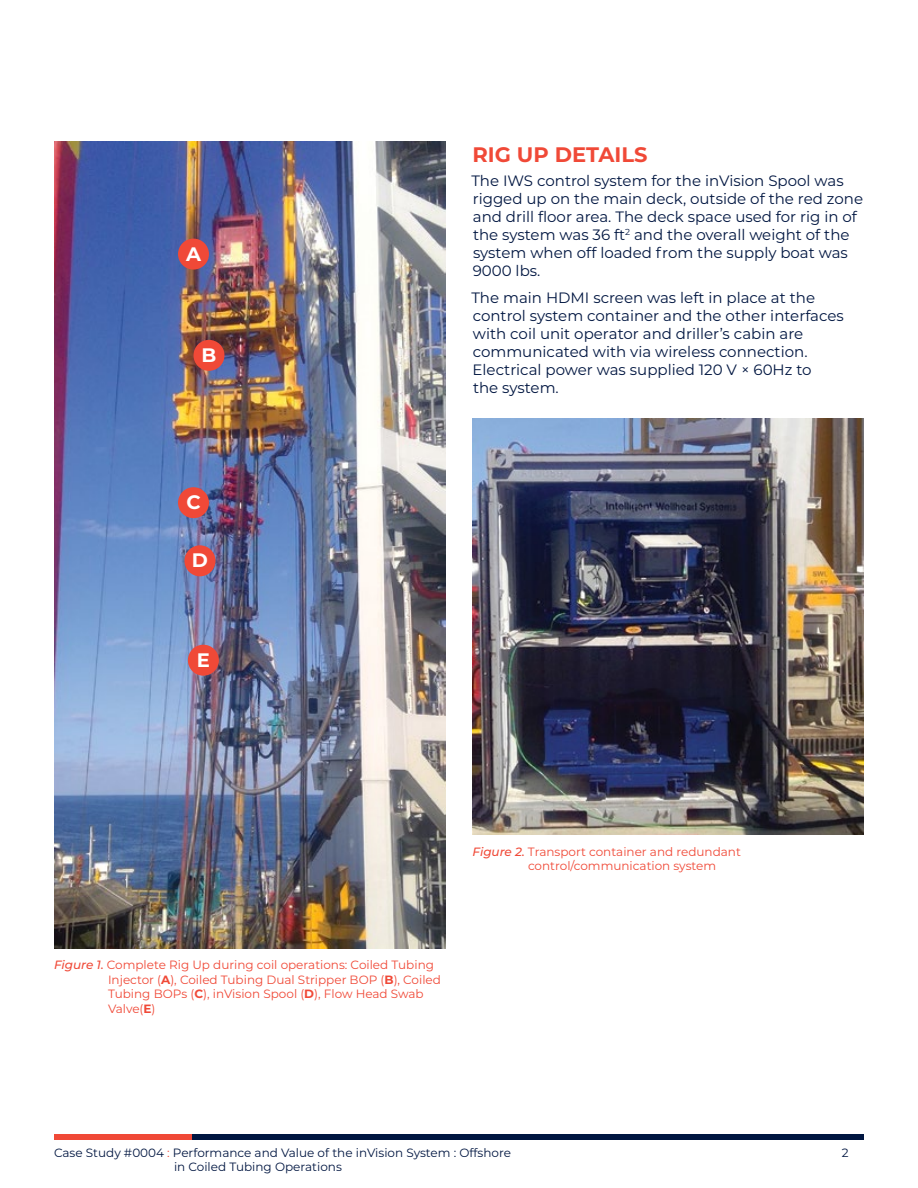
<style>
.page{position:relative;width:918px;height:1188px;background:#fff}
.page>*{position:absolute;margin:0;border:0;box-sizing:border-box;transform-origin:0 0}
.t1{font:700 21px "Montserrat";color:#f04937}
.t2{font:700 19.5px "Montserrat";color:#fff}
.t3{font:15px/18px "Montserrat";color:#001641}
.t4{font:12px/14.4px "Montserrat";color:#f04937}
.t5{font:12px "Montserrat";color:#001641}
.s1{font-weight:500;font-style:italic}
.s2{font-weight:700}
.s3{color:#f04937}
</style>
<div class="page">
<div style="left:191px;top:1134px;width:673px;height:5px;background:#001641"></div>
<div style="left:54px;top:1134px;width:137px;height:5px;background:#f04937"></div>
<img style="left:54px;top:142px;width:392px;height:807px">
<div style="left:178px;top:487px;width:31px;height:31px;background:#f04937;border-radius:50%"></div>
<div style="left:185px;top:545px;width:30px;height:31px;background:#f04937;border-radius:50%"></div>
<div style="left:188px;top:645px;width:31px;height:31px;background:#f04937;border-radius:50%"></div>
<div style="left:178px;top:239px;width:31px;height:31px;background:#f04937;border-radius:50%"></div>
<div style="left:194px;top:340px;width:30px;height:31px;background:#f04937;border-radius:50%"></div>
<img style="left:472px;top:419px;width:392px;height:416px">
<h2 class="t2" style="left:186px;top:240px;width:16px">A</h2>
<h2 class="t2" style="left:202px;top:341px;width:16px">B</h2>
<h2 class="t2" style="left:186px;top:488px;width:16px">C</h2>
<h2 class="t2" style="left:192px;top:547px;width:18px">D</h2>
<h2 class="t2" style="left:197px;top:646px;width:15px">E</h2>
<h1 class="t1" style="left:473px;top:140px;width:176px">RIG UP DETAILS</h1>
<p class="t3" style="left:471px;top:171px;width:393px">The IWS control system for the inVision Spool was rigged up on the main deck, outside of the red zone and drill floor area. The deck space used for rig in of the system was 36 ft<sup>2</sup> and the overall weight of the system when off loaded from the supply boat was 9000 lbs.</p>
<p class="t3" style="left:471px;top:288px;width:374px">The main HDMI screen was left in place at the control system container and the other interfaces with coil unit operator and driller’s cabin are communicated with via wireless connection.<br>Electrical power was supplied 120 V × 60Hz to<br>the system.</p>
<p class="t4" style="left:528px;top:844px;width:214px;text-indent:-56px"><span class="s1">Figure 2.</span> Transport container and redundant control/communication system</p>
<p class="t4" style="left:108px;top:958px;width:335px;text-indent:-54px"><span class="s1">Figure 1.</span> Complete Rig Up during coil operations: Coiled Tubing Injector (<span class="s2">A</span>), Coiled Tubing Dual Stripper BOP (<span class="s2">B</span>), Coiled Tubing BOPs (<span class="s2">C</span>), inVision Spool (<span class="s2">D</span>), Flow Head Swab Valve(<span class="s2">E</span>)</p>
<p class="t5" style="left:54px;top:1144px;width:459px">Case Study #0004 <span class="s3">:</span> Performance and Value of the inVision System : Offshore</p>
<p class="t5" style="left:842px;top:1144px;width:8px">2</p>
<p class="t5" style="left:174px;top:1159px;width:169px">in Coiled Tubing Operations</p>
</div>
